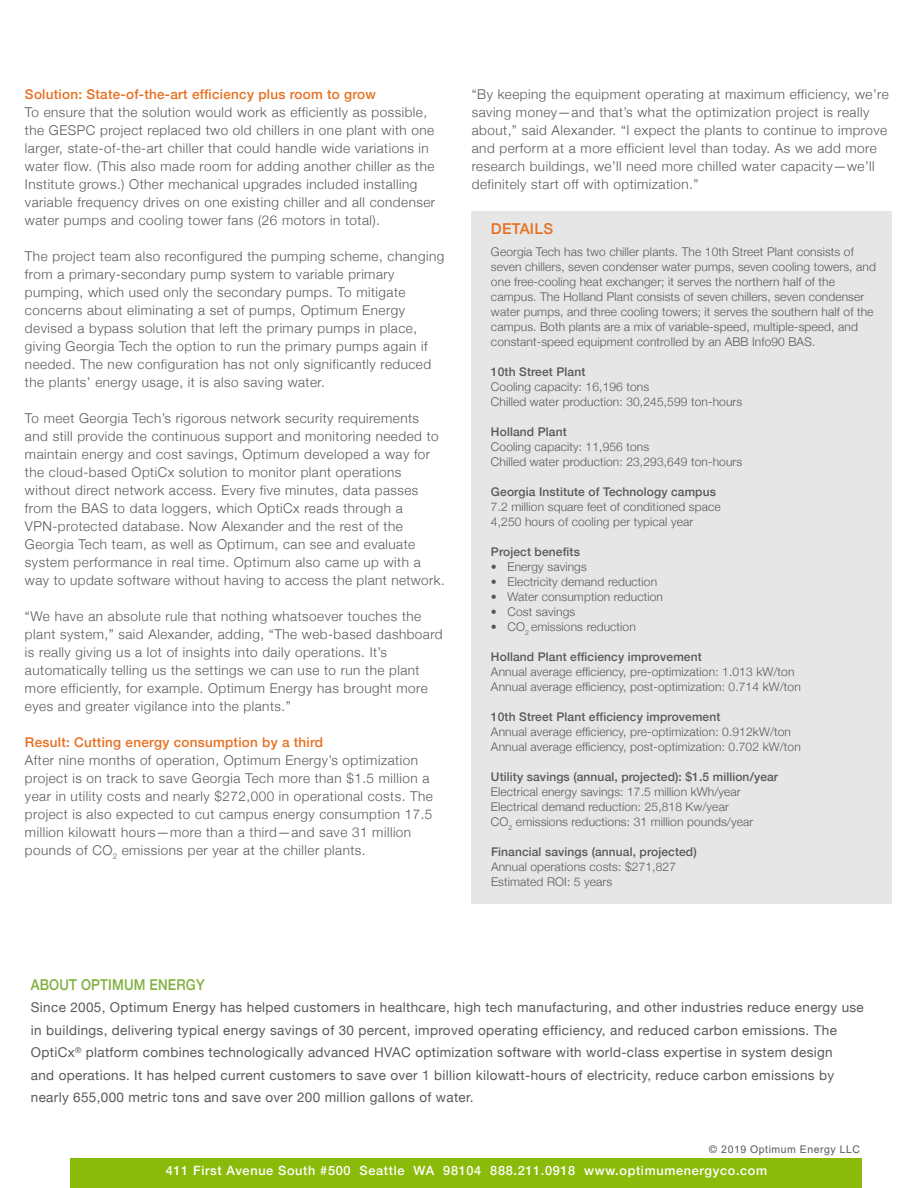
<style>
.page{position:relative;width:918px;height:1188px;background:#fff}
.page>*{position:absolute;margin:0;border:0;box-sizing:border-box;transform-origin:0 0}
.t1{font:500 15px "Helvetica Neue";letter-spacing:.015em;color:#80b140;scale:.88 1}
.t2{font:500 15px "Helvetica Neue";letter-spacing:.02em;color:#e66f20}
.t3{font:300 13.5px/18px "Helvetica Neue";letter-spacing:.035em;color:#58595b}
.t4{font:13.5px/22.5px "Helvetica Neue";letter-spacing:.025em;color:#5a5a5d}
.t5{font:500 13.5px "Helvetica Neue";letter-spacing:.02em;color:#e66f20}
.t6{font:500 12.75px "Helvetica Neue";letter-spacing:.05em;color:#fff}
.t7{font:300 12px/15px "Helvetica Neue";letter-spacing:.01em;color:#58595b}
.t8{font:500 12px "Helvetica Neue";letter-spacing:.01em;color:#58595b}
.t9{font:10.5px "Arial";letter-spacing:.05em;color:#58595b}
.s1{font-family:"Helvetica Neue"}
</style>
<div class="page">
<div style="left:70px;top:1158px;width:792px;height:30px;background:#8abb0a"></div>
<div style="left:472px;top:211px;width:420px;height:693px;background:#e6e6e7"></div>
<p class="t5" style="left:25px;top:83px;width:352px">Solution: State-of-the-art efficiency plus room to grow</p>
<p class="t3" style="left:25px;top:102px;width:412px">To ensure that the solution would work as efficiently as possible, the GESPC project replaced two old chillers in one plant with one larger, state-of-the-art chiller that could handle wide variations in water flow. (This also made room for adding another chiller as the Institute grows.) Other mechanical upgrades included installing variable frequency drives on one existing chiller and all condenser water pumps and cooling tower fans (26 motors in total).</p>
<p class="t3" style="left:25px;top:246px;width:421px">The project team also reconfigured the pumping scheme, changing from a primary-secondary pump system to variable primary pumping, which used only the secondary pumps. To mitigate concerns about eliminating a set of pumps, Optimum Energy devised a bypass solution that left the primary pumps in place, giving Georgia Tech the option to run the primary pumps again if needed. The new configuration has not only significantly reduced the plants’ energy usage, it is also saving water.</p>
<p class="t3" style="left:25px;top:408px;width:421px">To meet Georgia Tech’s rigorous network security requirements and still provide the continuous support and monitoring needed to maintain energy and cost savings, Optimum developed a way for the cloud-based OptiCx solution to monitor plant operations without direct network access. Every five minutes, data passes from the BAS to data loggers, which OptiCx reads through a VPN-protected database. Now Alexander and the rest of the Georgia Tech team, as well as Optimum, can see and evaluate system performance in real time. Optimum also came up with a way to update software without having to access the plant network.</p>
<p class="t3" style="left:25px;top:606px;width:419px">“We have an absolute rule that nothing whatsoever touches the plant system,” said Alexander, adding, “The web-based dashboard is really giving us a lot of insights into daily operations. It’s automatically telling us the settings we can use to run the plant more efficiently, for example. Optimum Energy has brought more eyes and greater vigilance into the plants.”</p>
<p class="t5" style="left:25px;top:731px;width:300px">Result: Cutting energy consumption by a third</p>
<p class="t3" style="left:25px;top:750px;width:409px">After nine months of operation, Optimum Energy’s optimization project is on track to save Georgia Tech more than $1.5 million a year in utility costs and nearly $272,000 in operational costs. The project is also expected to cut campus energy consumption 17.5 million kilowatt hours—more than a third—and save 31 million pounds of CO<sub>2</sub> emissions per year at the chiller plants.</p>
<p class="t3" style="left:472px;top:84px;width:418px">“By keeping the equipment operating at maximum efficiency, we’re saving money—and that’s what the optimization project is really about,” said Alexander. “I expect the plants to continue to improve and perform at a more efficient level than today. As we add more research buildings, we’ll need more chilled water capacity—we’ll definitely start off with optimization.”</p>
<p class="t2" style="left:491px;top:216px;width:64px">DETAILS</p>
<p class="t7" style="left:491px;top:244px;width:387px">Georgia Tech has two chiller plants. The 10th Street Plant consists of seven chillers, seven condenser water pumps, seven cooling towers, and one free-cooling heat exchanger; it serves the northern half of the campus. The Holland Plant consists of seven chillers, seven condenser water pumps, and three cooling towers; it serves the southern half of the campus. Both plants are a mix of variable-speed, multiple-speed, and constant-speed equipment controlled by an ABB Info90 BAS.</p>
<p class="t8" style="left:491px;top:362px;width:96px">10th Street Plant</p>
<p class="t7" style="left:491px;top:379px;width:253px">Cooling capacity: 16,196 tons<br>Chilled water production: 30,245,599 ton-hours</p>
<p class="t8" style="left:491px;top:422px;width:77px">Holland Plant</p>
<p class="t7" style="left:491px;top:439px;width:253px">Cooling capacity: 11,956 tons<br>Chilled water production: 23,293,649 ton-hours</p>
<p class="t8" style="left:491px;top:482px;width:226px">Georgia Institute of Technology campus</p>
<p class="t7" style="left:491px;top:499px;width:231px">7.2 million square feet of conditioned space<br>4,250 hours of cooling per typical year</p>
<p class="t8" style="left:491px;top:542px;width:90px">Project benefits</p>
<p class="t7" style="left:491px;top:559px;width:97px">• Energy savings</p>
<p class="t7" style="left:491px;top:574px;width:168px">• Electricity demand reduction</p>
<p class="t7" style="left:491px;top:589px;width:174px">• Water consumption reduction</p>
<p class="t7" style="left:491px;top:604px;width:86px">• Cost savings</p>
<p class="t7" style="left:491px;top:619px;width:146px">• CO<sub>2</sub> emissions reduction</p>
<p class="t8" style="left:491px;top:647px;width:212px">Holland Plant efficiency improvement</p>
<p class="t7" style="left:491px;top:664px;width:311px">Annual average efficiency, pre-optimization: 1.013 kW/ton<br>Annual average efficiency, post-optimization: 0.714 kW/ton</p>
<p class="t8" style="left:491px;top:707px;width:231px">10th Street Plant efficiency improvement</p>
<p class="t7" style="left:491px;top:724px;width:311px">Annual average efficiency, pre-optimization: 0.912kW/ton<br>Annual average efficiency, post-optimization: 0.702 kW/ton</p>
<p class="t8" style="left:491px;top:767px;width:289px">Utility savings (annual, projected): $1.5 million/year</p>
<p class="t7" style="left:491px;top:784px;width:264px">Electrical energy savings: 17.5 million kWh/year<br>Electrical demand reduction: 25,818 Kw/year<br>CO<sub>2</sub> emissions reductions: 31 million pounds/year</p>
<p class="t8" style="left:491px;top:842px;width:207px">Financial savings (annual, projected)</p>
<p class="t7" style="left:491px;top:859px;width:187px">Annual operations costs: $271,827<br>Estimated ROI: 5 years</p>
<p class="t1" style="left:31px;top:973px;width:199px">ABOUT OPTIMUM ENERGY</p>
<p class="t4" style="left:31px;top:997px;width:834px">Since 2005, Optimum Energy has helped customers in healthcare, high tech manufacturing, and other industries reduce energy use in buildings, delivering typical energy savings of 30 percent, improved operating efficiency, and reduced carbon emissions. The OptiCx<sup>®</sup> platform combines technologically advanced HVAC optimization software with world-class expertise in system design<br>and operations. It has helped current customers to save over 1 billion kilowatt-hours of electricity, reduce carbon emissions by nearly 655,000 metric tons and save over 200 million gallons of water.</p>
<p class="t9" style="left:709px;top:1142px;width:153px"><span class="s1">©</span> 2019 Optimum Energy LLC</p>
<p class="t6" style="left:166px;top:1160px;width:603px">411 First Avenue South #500 Seattle WA 98104 888.211.0918 www.optimumenergyco.com</p>
</div>
